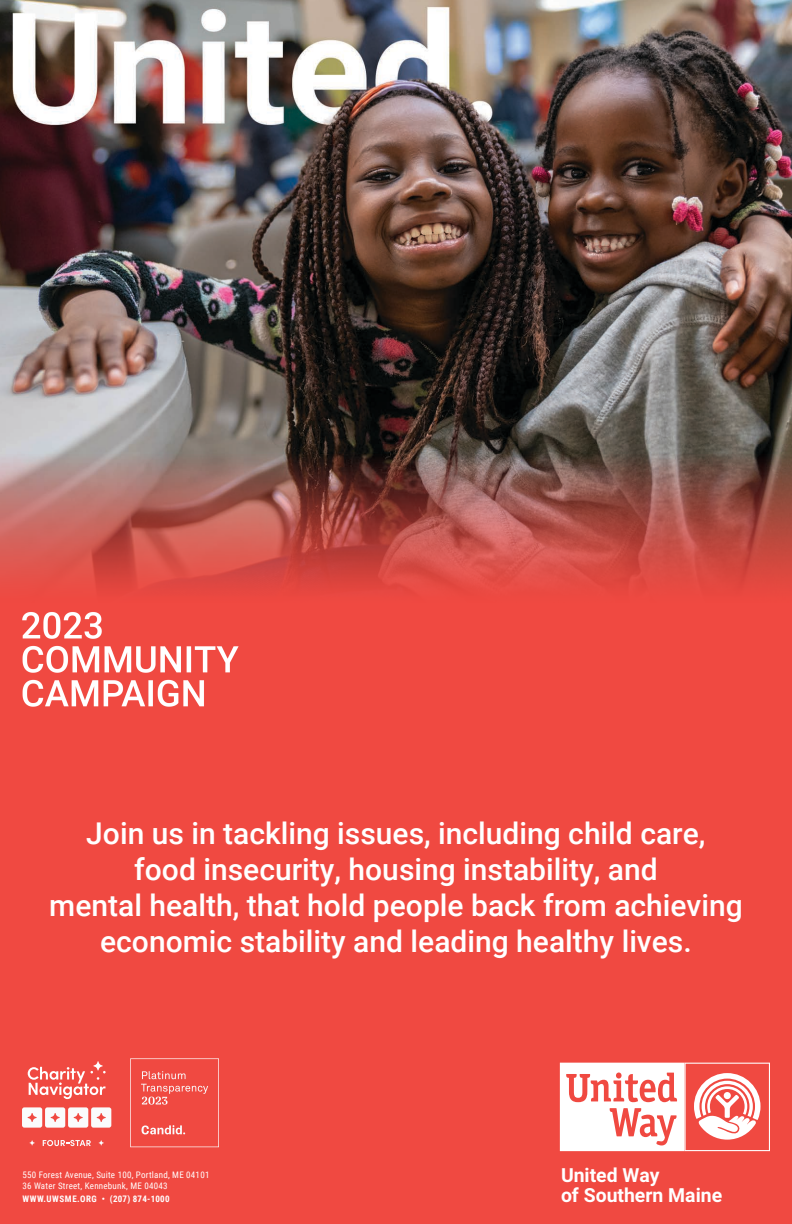
<style>
.page{position:relative;width:792px;height:1224px;background:#fff}
.page>*{position:absolute;margin:0;border:0;box-sizing:border-box;transform-origin:0 0}
.t1{font:500 30px/36px "Roboto";color:#fff;text-align:center}
.t2{font:700 19.4px/20.8px "Roboto";color:#fff}
.t3{font:9px/13px "Roboto Condensed";letter-spacing:.025em;color:#fff}
.s1{font-weight:700}
</style>
<div class="page">
<div style="left:0;top:590px;width:792px;height:634px;background:#f04941"></div>
<img style="left:0;top:0;width:792px;height:454px">
<img style="left:0;top:454px;width:792px;height:137px">
<svg style="left:560px;top:1063px;width:210px;height:88px"></svg>
<svg style="left:22px;top:1107px;width:89px;height:21px"></svg>
<svg style="left:28px;top:1061px;width:78px;height:38px"></svg>
<svg style="left:43px;top:1140px;width:48px;height:6px"></svg>
<svg style="left:29px;top:1140px;width:6px;height:6px"></svg>
<svg style="left:99px;top:1140px;width:5px;height:6px"></svg>
<svg style="left:130px;top:1058px;width:89px;height:89px"></svg>
<img style="left:0;top:568px;width:259px;height:139px">
<p class="t1" style="left:49px;top:815px;width:695px">Join us in tackling issues, including child care,<br>food insecurity, housing instability, and<br>mental health, that hold people back from achieving economic stability and leading healthy lives.</p>
<p class="t3" style="left:22px;top:1168px;width:189px">550 Forest Avenue, Suite 100, Portland, ME 04101</p>
<p class="t3" style="left:22px;top:1179px;width:149px">36 Water Street, Kennebunk, ME 04043<br><span class="s1">WWW.UWSME.ORG • (207) 874-1000</span></p>
<p class="t2" style="left:561px;top:1164px;width:163px">United Way<br>of Southern Maine</p>
</div>
